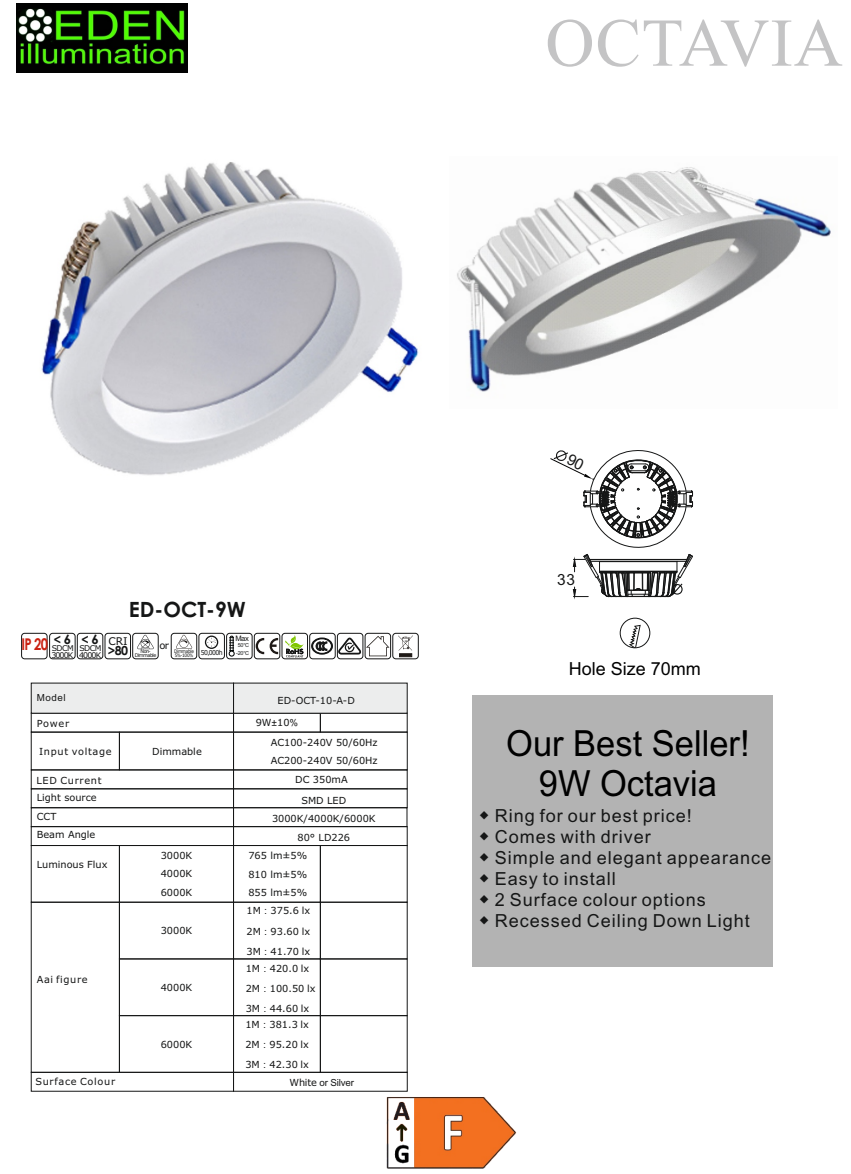
<style>
.page{position:relative;width:851px;height:1174px;background:#fff}
.page>*{position:absolute;margin:0;border:0;box-sizing:border-box;transform-origin:0 0}
.t1{font:68.25px "Mongolian Baiti";letter-spacing:.01em;color:#c4c4c5}
.t2{font:36px/40.2px "Arial";color:#000;text-align:center;scale:.96 1}
.t3{font:700 21px "Century Gothic";color:#151616}
.t4{font:18px "Arial Unicode MS";letter-spacing:.055em;color:#151616}
.t5{font:18px "Arial";color:#000}
.t6{font:700 16.2px "Century Gothic";color:#ca2213;scale:.81 1}
.t7{font:15.45px "Arial";color:#151616}
.t8{font:700 13.05px "Century Gothic";color:#151616}
.t9{font:700 12.45px "Century Gothic";color:#151616}
.t10{font:10.65px "Verdana";color:#151616}
.t11{font:9.75px/18.5px "Verdana";color:#151616;text-align:justify}
.t12{font:9.75px "Verdana";letter-spacing:.07em;color:#151616}
.t13{font:9.75px "Arial Unicode MS";letter-spacing:-.015em;color:#151616}
.t14{font:7.95px "Verdana";letter-spacing:-.11em;color:#151616}
.t15{font:7.5px "Arial Unicode MS";color:#151616}
.t16{font:6.75px "Verdana";letter-spacing:-.1em;color:#151616;scale:.9 1}
.t17{font:5.4px/7.9px "Arial Unicode MS";color:#151616}
.t18{font:4.95px/3.9px "Verdana";letter-spacing:-.1em;color:#151616;text-align:center}
.t19{font:4.8px/4.2px "Verdana";letter-spacing:-.065em;color:#151616;text-align:right;scale:.89 1}
.s1{font-family:"Arial Unicode MS"}
.s2{font-family:"Arial Unicode MS";font-size:8.1px}
.s3{font-family:"Verdana"}
</style>
<div class="page">
<svg style="left:31px;top:682px;width:377px;height:32px;background:#dcdddd"></svg>
<svg style="left:31px;top:731px;width:377px;height:360px"></svg>
<div style="left:226px;top:633px;width:26px;height:26px;border:1px solid #151616;border-radius:3px"></div>
<div style="left:228px;top:650px;width:7px;height:6px;border:1px solid #050807;border-radius:50%"></div>
<svg style="left:229px;top:634px;width:5px;height:17px"></svg>
<svg style="left:205px;top:635px;width:13px;height:14px"></svg>
<div style="left:198px;top:633px;width:27px;height:26px;border:1px solid #151616;border-radius:3px"></div>
<div style="left:254px;top:633px;width:26px;height:26px;border:1px solid #151616;border-radius:3px"></div>
<svg style="left:255px;top:638px;width:23px;height:16px"></svg>
<div style="left:281px;top:633px;width:27px;height:26px;border:1px solid #151616;border-radius:3px"></div>
<svg style="left:285px;top:634px;width:18px;height:23px"></svg>
<div style="left:337px;top:633px;width:26px;height:26px;border:1px solid #151616;border-radius:3px"></div>
<div style="left:309px;top:633px;width:26px;height:26px;border:1px solid #151616;border-radius:3px"></div>
<svg style="left:311px;top:636px;width:78px;height:20px"></svg>
<div style="left:364px;top:633px;width:27px;height:26px;border:1px solid #151616;border-radius:3px"></div>
<svg style="left:398px;top:635px;width:15px;height:22px"></svg>
<div style="left:392px;top:633px;width:26px;height:26px;border:1px solid #151616;border-radius:3px"></div>
<div style="left:105px;top:633px;width:26px;height:26px;border:1px solid #151616;border-radius:3px"></div>
<div style="left:49px;top:633px;width:27px;height:26px;border:1px solid #151616;border-radius:3px"></div>
<div style="left:77px;top:633px;width:26px;height:26px;border:1px solid #151616;border-radius:3px"></div>
<svg style="left:137px;top:635px;width:17px;height:14px"></svg>
<div style="left:132px;top:633px;width:27px;height:26px;border:1px solid #151616;border-radius:3px"></div>
<svg style="left:176px;top:635px;width:16px;height:14px"></svg>
<div style="left:171px;top:633px;width:26px;height:26px;border:1px solid #151616;border-radius:3px"></div>
<div style="left:21px;top:633px;width:27px;height:26px;border:1px solid #151616;border-radius:3px"></div>
<img style="left:17px;top:4px;width:170px;height:69px">
<img style="left:457px;top:167px;width:374px;height:225px">
<div style="left:473px;top:695px;width:299px;height:272px;background:#b3b3b3"></div>
<div style="left:619px;top:618px;width:31px;height:30px;border:1px solid #151616;border-radius:50%"></div>
<svg style="left:628px;top:625px;width:12px;height:23px"></svg>
<img style="left:41px;top:162px;width:378px;height:313px">
<img style="left:351px;top:1087px;width:166px;height:82px">
<svg style="left:550px;top:450px;width:143px;height:150px"></svg>
<h1 class="t1" style="left:545px;top:8px;width:299px">OCTAVIA</h1>
<h3 class="t3" style="left:129px;top:601px;width:118px">ED-OCT-9W</h3>
<h3 class="t8" style="left:64px;top:634px;width:9px">6</h3>
<p class="t14" style="left:51px;top:651px;width:24px">3000K</p>
<h3 class="t8" style="left:91px;top:634px;width:9px">6</h3>
<p class="t14" style="left:79px;top:651px;width:24px">4000K</p>
<p class="t10" style="left:108px;top:636px;width:21px">CRI</p>
<p class="t9" style="left:108px;top:646px;width:22px">&gt;80</p>
<h3 class="t6" style="left:21px;top:638px;width:35px">IP 20</h3>
<p class="t18" style="left:135px;top:650px;width:23px">Non<span class="s1">-<br></span>Dimmable</p>
<p class="t19" style="left:159px;top:649px;width:40px"><sup>or</sup> Dimmable<br>5<span class="s1">%-</span>100<span class="s1">%</span></p>
<p class="t14" style="left:52px;top:645px;width:23px">SDCM</p>
<p class="t14" style="left:79px;top:645px;width:23px">SDCM</p>
<p class="t16" style="left:201px;top:650px;width:26px">50<span class="s2">,</span>000h</p>
<p class="t15" style="left:235px;top:636px;width:15px">Max</p>
<p class="t17" style="left:236px;top:641px;width:14px">50℃ -20℃</p>
<p class="t13" style="left:37px;top:694px;width:30px">Model</p>
<p class="t11" style="left:37px;top:715px;width:34px">Power</p>
<p class="t12" style="left:39px;top:747px;width:74px">Input voltage</p>
<p class="t12" style="left:36px;top:776px;width:67px">LED Current</p>
<p class="t11" style="left:37px;top:789px;width:61px;text-align:left">Light source<br>CCT<br>Beam Angle</p>
<p class="t11" style="left:37px;top:855px;width:72px">Luminous Flux</p>
<p class="t12" style="left:37px;top:975px;width:53px">Aai figure</p>
<p class="t11" style="left:152px;top:742px;width:51px">Dimmable</p>
<p class="t11" style="left:161px;top:847px;width:33px">3000K 4000K 6000K</p>
<p class="t11" style="left:161px;top:922px;width:33px">3000K</p>
<p class="t11" style="left:161px;top:978px;width:33px">4000K</p>
<p class="t11" style="left:161px;top:1035px;width:33px">6000K</p>
<p class="t11" style="left:277px;top:692px;width:79px">ED-OCT-10-A-D</p>
<p class="t11" style="left:256px;top:714px;width:44px">9W<span class="s1">±</span>10<span class="s1">%</span></p>
<p class="t11" style="left:271px;top:734px;width:108px">AC100-240V 50/60Hz<br>AC200-240V 50/60Hz</p>
<p class="t11" style="left:295px;top:771px;width:54px">DC 350mA</p>
<p class="t11" style="left:272px;top:792px;width:105px;text-align:center">SMD LED<br>3000K/4000K/6000K<br>80° LD226</p>
<p class="t11" style="left:248px;top:847px;width:60px">765 lm±5% 810 lm±5% 855 lm±5%</p>
<p class="t11" style="left:246px;top:901px;width:65px;line-height:20.2px">1M<span class="s1">：</span>375.6 lx 2M<span class="s1">：</span>93.60 lx 3M<span class="s1">：</span>41.70 lx</p>
<p class="t11" style="left:246px;top:958px;width:71px;line-height:20.2px;text-align:left">1M<span class="s1">：</span>420.0 lx<br>2M<span class="s1">：</span>100.50 lx<br>3M<span class="s1">：</span>44.60 lx</p>
<p class="t11" style="left:245px;top:1014px;width:65px;line-height:20.2px">1M<span class="s1">：</span>381.3 lx 2M<span class="s1">：</span>95.20 lx 3M<span class="s1">：</span>42.30 lx</p>
<p class="t12" style="left:35px;top:1077px;width:81px">Surface Colour</p>
<p class="t13" style="left:289px;top:1078px;width:66px"><span class="s3">White</span> or Silver</p>
<h3 class="t7" style="left:557px;top:573px;width:20px">33</h3>
<h3 class="t5" style="left:568px;top:662px;width:134px">Hole Size 70mm</h3>
<h2 class="t2" style="left:506px;top:726px;width:255px">Our Best Seller!<br>9W Octavia</h2>
<h3 class="t4" style="left:479px;top:808px;width:214px">◆ Ring for our best price!</h3>
<h3 class="t4" style="left:479px;top:829px;width:173px">◆ Comes with driver</h3>
<h3 class="t4" style="left:479px;top:850px;width:293px">◆ Simple and elegant appearance</h3>
<h3 class="t4" style="left:479px;top:872px;width:138px">◆ Easy to install</h3>
<h3 class="t4" style="left:479px;top:893px;width:228px">◆ 2 Surface colour options</h3>
<h3 class="t4" style="left:479px;top:914px;width:272px">◆ Recessed Ceiling Down Light</h3>
</div>
